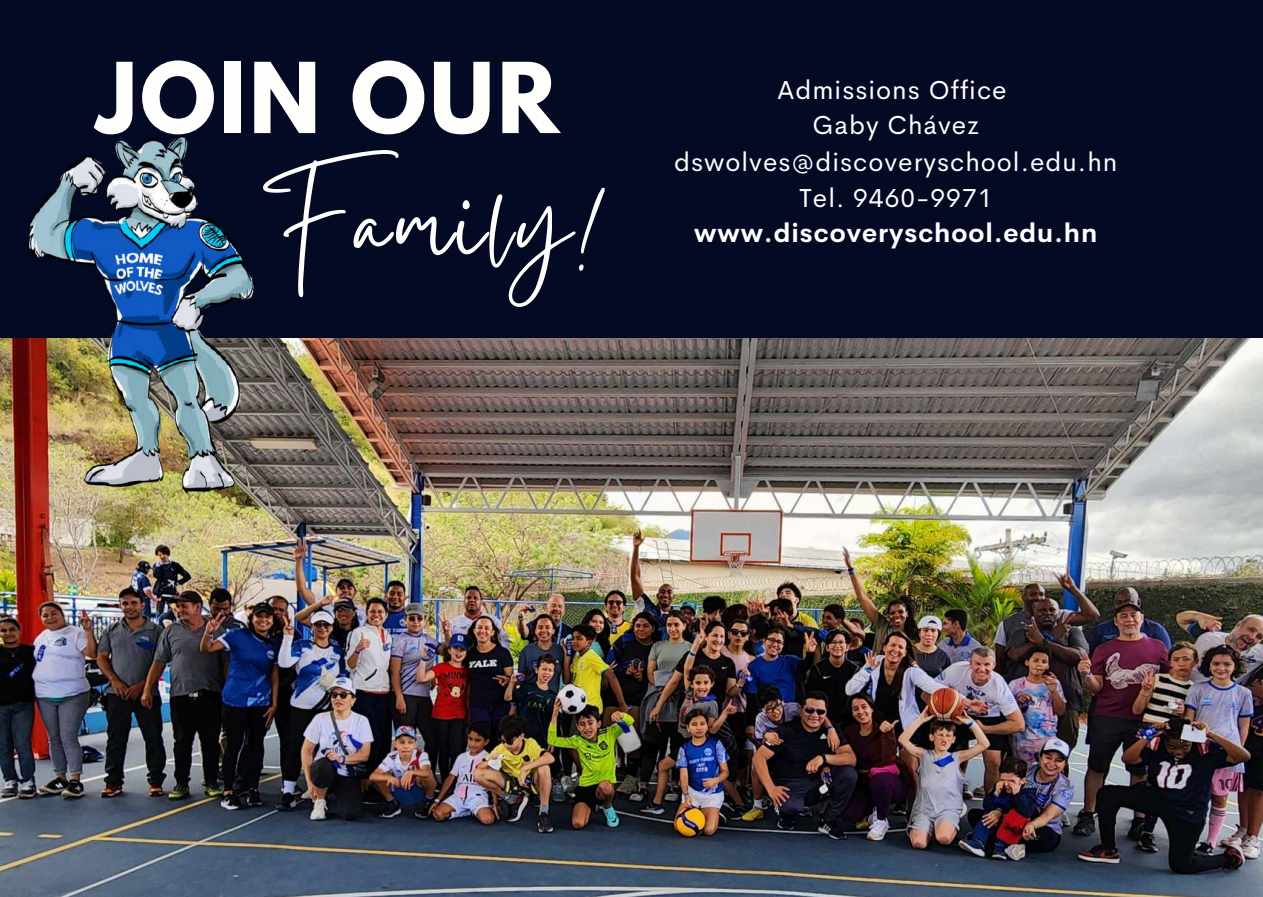
<style>
.page{position:relative;width:1263px;height:897px;background:#fff}
.page>*{position:absolute;margin:0;border:0;box-sizing:border-box;transform-origin:0 0}
.t1{font:123.45px "Gistesy";letter-spacing:.04em;color:#fefffc}
.t2{font:700 86.4px "League Spartan";letter-spacing:.04em;color:#fefffc}
.t3{font:26.1px/36.2px "Cerebri Sans";letter-spacing:.04em;color:#fff;text-align:center}
.t4{font:700 26.1px "Cerebri Sans";letter-spacing:.04em;color:#fff}
</style>
<div class="page">
<img style="left:0;top:337px;width:1263px;height:560px">
<div style="left:0;top:0;width:1263px;height:337px;background:#040924"></div>
<img style="left:0;top:135px;width:303px;height:370px">
<h2 class="t2" style="left:96px;top:55px;width:464px">JOIN OUR</h2>
<h1 class="t1" style="left:264px;top:139px;width:334px">Family!</h1>
<p class="t3" style="left:674px;top:71px;width:445px">Admissions Office<br>Gaby Chávez dswolves@discoveryschool.edu.hn<br>Tel. 9460-9971</p>
<p class="t4" style="left:694px;top:216px;width:404px">www.discoveryschool.edu.hn</p>
</div>
